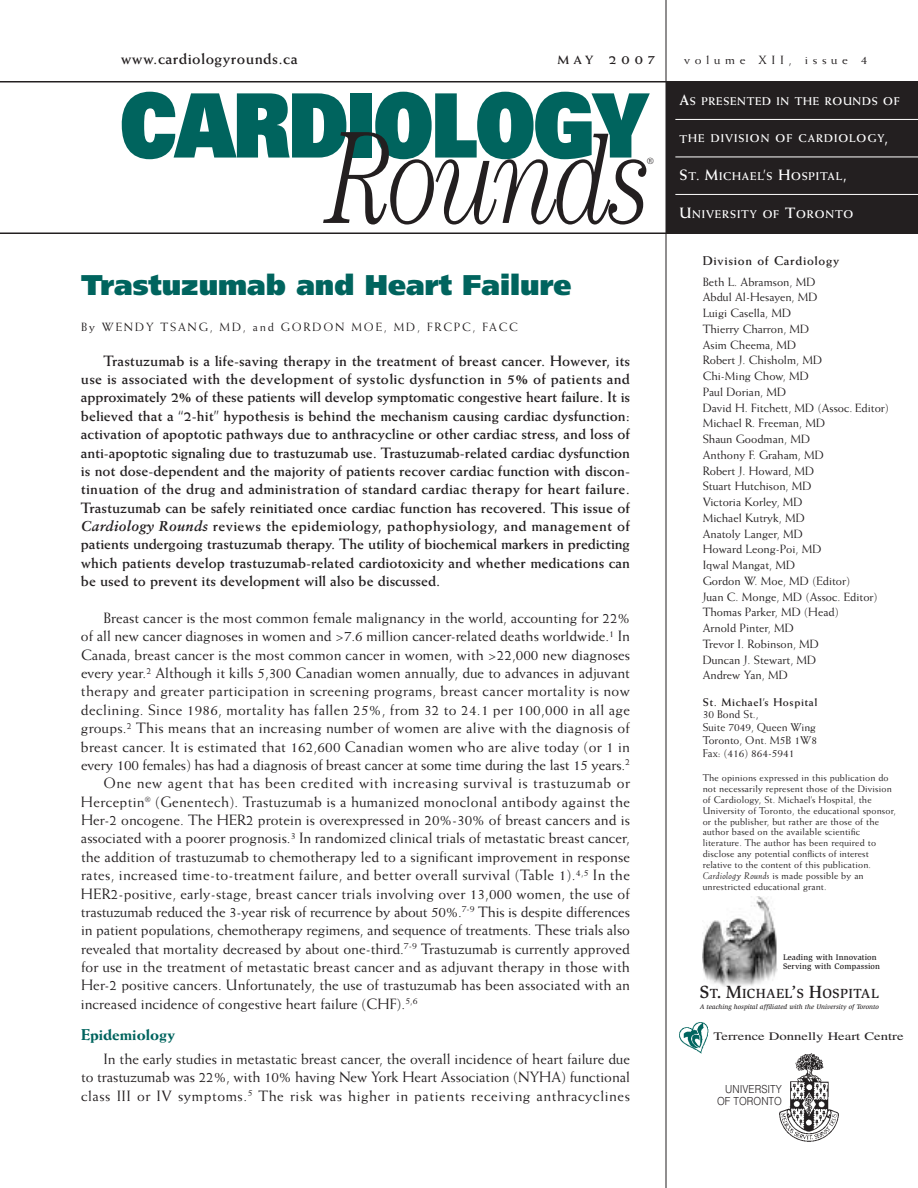
<style>
.page{position:relative;width:918px;height:1188px;background:#fff}
.page>*{position:absolute;margin:0;border:0;box-sizing:border-box;transform-origin:0 0}
.t1{font:italic 300 132px "Century";letter-spacing:-.045em;color:#231f20;scale:.75 1}
.t2{font:900 88.8px "Univers";letter-spacing:-.03em;color:#00645e;scale:.85 1}
.t3{font:900 28.5px "Frutiger";color:#00645e}
.t4{font:700 15.75px "Weiss";letter-spacing:.03em;color:#231f20}
.t5{font:800 15.75px "Weiss";color:#00645e}
.t6{font:15px/18.3px "Weiss";letter-spacing:.005em;color:#231f20;text-align:justify}
.t7{font:700 15px/18.3px "Weiss";color:#231f20;text-align:justify}
.t8{font:15px "Weiss";letter-spacing:.025em;color:#231f20}
.t9{font:15px "Weiss";letter-spacing:.035em;color:#231f20}
.t10{font:500 13.65px "Slimbach";letter-spacing:.02em;color:#231f20}
.t11{font:700 13.5px "Weiss";color:#231f20;scale:1.1 1}
.t12{font:700 12.75px "Weiss";letter-spacing:.055em;color:#231f20}
.t13{font:12px/15.8px "Weiss";color:#231f20}
.t14{font:12px "Weiss";letter-spacing:.15em;color:#231f20}
.t15{font:12px "Weiss";letter-spacing:.35em;color:#231f20;scale:1.1 1}
.t16{font:11.55px "Times";color:#231f20;scale:1.28 1}
.t17{font:700 11.25px "Weiss";letter-spacing:.075em;color:#fff}
.t18{font:11.25px/12.8px "Weiss";color:#231f20}
.t19{font:700 11.25px "Weiss";letter-spacing:.055em;color:#231f20}
.t20{font:300 11.1px/12px "Helvetica";color:#231f20;text-align:right;scale:.9 1}
.t21{font:9.75px/10.8px "Weiss";letter-spacing:.015em;color:#231f20}
.t22{font:300 9px "Century";color:#231f20}
.t23{font:500 8.25px/9.6px "Slimbach";letter-spacing:.015em;color:#231f20}
.t24{font:italic 500 6.75px "Slimbach";color:#231f20}
.s1{font-size:12px}
.s2{font-size:15px}
.s3{font-family:"Sabon";font-style:italic;font-size:14.25px}
.s4{font-style:italic}
.s5{font-size:18.15px}
</style>
<div class="page">
<hr style="left:666px;top:0;width:1px;height:1188px;background:#231f20">
<hr style="left:0;top:81px;width:666px;height:1px;background:#231f20">
<hr style="left:0;top:232px;width:666px;height:2px;background:#231f20">
<div style="left:666px;top:81px;width:252px;height:153px;background:#231f20"></div>
<hr style="left:675px;top:119px;width:243px;height:1px;background:#fff">
<hr style="left:675px;top:157px;width:243px;height:1px;background:#fff">
<hr style="left:675px;top:194px;width:243px;height:1px;background:#fff">
<img style="left:702px;top:897px;width:76px;height:90px">
<img style="left:779px;top:1053px;width:60px;height:89px">
<img style="left:679px;top:1023px;width:30px;height:30px">
<p class="t4" style="left:121px;top:53px;width:178px">www.cardiologyrounds.ca</p>
<h2 class="t2" style="left:120px;top:93px;width:623px">CARDIOLOGY</h2>
<p class="t11" style="left:557px;top:54px;width:91px"><span class="s1">MAY</span> 2007</p>
<p class="t15" style="left:684px;top:55px;width:168px">volume XII, issue 4</p>
<p class="t17" style="left:680px;top:97px;width:222px"><span class="s2">A</span>S PRESENTED IN THE ROUNDS OF</p>
<p class="t17" style="left:680px;top:135px;width:211px">THE DIVISION OF CARDIOLOGY<span class="s2">,</span></p>
<p class="t17" style="left:680px;top:172px;width:169px"><span class="s2">S</span>T<span class="s2">. M</span>ICHAEL<span class="s2">’</span>S <span class="s2">H</span>OSPITAL<span class="s2">,</span></p>
<p class="t17" style="left:680px;top:210px;width:175px"><span class="s2">U</span>NIVERSITY OF <span class="s2">T</span>ORONTO</p>
<h1 class="t1" style="left:329px;top:132px;width:431px">Rounds</h1>
<p class="t22" style="left:647px;top:158px;width:9px">®</p>
<h3 class="t3" style="left:81px;top:274px;width:492px">Trastuzumab and Heart Failure</h3>
<p class="t14" style="left:81px;top:322px;width:438px">By WENDY TSANG, MD, and GORDON MOE, MD, FRCPC, FACC</p>
<p class="t7" style="left:81px;top:353px;width:551px;text-indent:23px">Trastuzumab is a life-saving therapy in the treatment of breast cancer. However, its use is associated with the development of systolic dysfunction in 5% of patients and approximately 2% of these patients will develop symptomatic congestive heart failure. It is believed that a “2-hit” hypothesis is behind the mechanism causing cardiac dysfunction: activation of apoptotic pathways due to anthracycline or other cardiac stress, and loss of anti-apoptotic signaling due to trastuzumab use. Trastuzumab-related cardiac dysfunction is not dose-dependent and the majority of patients recover cardiac function with discon&shy;tinuation of the drug and administration of standard cardiac therapy for heart failure.<br>Trastuzumab can be safely reinitiated once cardiac function has recovered. This issue of <span class="s3">Cardiology Rounds</span> reviews the epidemiology, pathophysiology, and management of patients undergoing trastuzumab therapy. The utility of biochemical markers in predicting which patients develop trastuzumab-related cardiotoxicity and whether medications can be used to prevent its development will also be discussed.</p>
<p class="t6" style="left:103px;top:610px;width:528px">Breast cancer is the most common female malignancy in the world, accounting for 22%</p>
<p class="t6" style="left:81px;top:628px;width:551px">of all new cancer diagnoses in women and &gt;7.6 million cancer-related deaths worldwide.<sup>1</sup> In</p>
<p class="t6" style="left:81px;top:646px;width:551px">Canada, breast cancer is the most common cancer in women, with &gt;22,000 new diagnoses</p>
<p class="t6" style="left:81px;top:665px;width:550px">every year.<sup>2</sup> Although it kills 5,300 Canadian women annually, due to advances in adjuvant</p>
<p class="t6" style="left:81px;top:683px;width:551px">therapy and greater participation in screening programs, breast cancer mortality is now</p>
<p class="t8" style="left:81px;top:704px;width:550px">declining. Since 1986, mortality has fallen 25%, from 32 to 24.1 per 100,000 in all age</p>
<p class="t6" style="left:81px;top:720px;width:551px">groups.<sup>2</sup> This means that an increasing number of women are alive with the diagnosis of</p>
<p class="t6" style="left:81px;top:738px;width:550px">breast cancer. It is estimated that 162,600 Canadian women who are alive today (or 1 in</p>
<p class="t6" style="left:81px;top:757px;width:550px">every 100 females) has had a diagnosis of breast cancer at some time during the last 15 years.<sup>2</sup></p>
<p class="t9" style="left:104px;top:778px;width:528px">One new agent that has been credited with increasing survival is trastuzumab or</p>
<p class="t6" style="left:81px;top:793px;width:551px">Herceptin<sup>®</sup> (Genentech). Trastuzumab is a humanized monoclonal antibody against the</p>
<p class="t6" style="left:81px;top:812px;width:550px">Her-2 oncogene. The HER2 protein is overexpressed in 20%-30% of breast cancers and is</p>
<p class="t6" style="left:81px;top:830px;width:550px">associated with a poorer prognosis.<sup>3</sup> In randomized clinical trials of metastatic breast cancer,</p>
<p class="t6" style="left:81px;top:849px;width:551px">the addition of trastuzumab to chemotherapy led to a significant improvement in response</p>
<p class="t6" style="left:81px;top:867px;width:550px">rates, increased time-to-treatment failure, and better overall survival (Table 1).<sup>4,5</sup> In the</p>
<p class="t6" style="left:81px;top:885px;width:551px">HER2-positive, early-stage, breast cancer trials involving over 13,000 women, the use of</p>
<p class="t6" style="left:81px;top:904px;width:551px">trastuzumab reduced the 3-year risk of recurrence by about 50%.<sup>7-9</sup> This is despite differences</p>
<p class="t6" style="left:81px;top:922px;width:550px">in patient populations, chemotherapy regimens, and sequence of treatments. These trials also</p>
<p class="t6" style="left:81px;top:940px;width:550px">revealed that mortality decreased by about one-third.<sup>7-9</sup> Trastuzumab is currently approved</p>
<p class="t6" style="left:81px;top:959px;width:551px">for use in the treatment of metastatic breast cancer and as adjuvant therapy in those with</p>
<p class="t6" style="left:81px;top:977px;width:550px">Her-2 positive cancers. Unfortunately, the use of trastuzumab has been associated with an</p>
<p class="t6" style="left:81px;top:996px;width:338px">increased incidence of congestive heart failure (CHF).<sup>5,6</sup></p>
<p class="t5" style="left:81px;top:1029px;width:96px">Epidemiology</p>
<p class="t6" style="left:81px;top:1051px;width:551px;text-indent:22px">In the early studies in metastatic breast cancer, the overall incidence of heart failure due to trastuzumab was 22%, with 10% having New York Heart Association (NYHA) functional class III or IV symptoms.<sup>5</sup> The risk was higher in patients receiving anthracyclines</p>
<p class="t12" style="left:703px;top:257px;width:138px">Division of Cardiology</p>
<p class="t13" style="left:703px;top:275px;width:188px">Beth L. Abramson, MD<br>Abdul Al-Hesayen, MD<br>Luigi Casella, MD<br>Thierry Charron, MD<br>Asim Cheema, MD<br>Robert J. Chisholm, MD<br>Chi-Ming Chow, MD<br>Paul Dorian, MD<br>David H. Fitchett, MD (Assoc. Editor)<br>Michael R. Freeman, MD<br>Shaun Goodman, MD<br>Anthony F. Graham, MD<br>Robert J. Howard, MD<br>Stuart Hutchison, MD<br>Victoria Korley, MD<br>Michael Kutryk, MD<br>Anatoly Langer, MD<br>Howard Leong-Poi, MD<br>Iqwal Mangat, MD<br>Gordon W. Moe, MD (Editor)<br>Juan C. Monge, MD (Assoc. Editor)<br>Thomas Parker, MD (Head)<br>Arnold Pinter, MD<br>Trevor I. Robinson, MD<br>Duncan J. Stewart, MD<br>Andrew Yan, MD</p>
<p class="t19" style="left:703px;top:698px;width:116px">St. Michael’s Hospital</p>
<p class="t18" style="left:703px;top:709px;width:116px">30 Bond St.,<br>Suite 7049, Queen Wing<br>Toronto, Ont. M5B 1W8<br>Fax: (416) 864-5941</p>
<p class="t21" style="left:703px;top:773px;width:195px">The opinions expressed in this publication do not necessarily represent those of the Division of Cardiology, St. Michael’s Hospital, the University of Toronto, the educational sponsor, or the publisher, but rather are those of the author based on the available scientific literature. The author has been required to disclose any potential conflicts of interest relative to the content of this publication.<br><span class="s4">Cardiology Rounds</span> is made possible by an unrestricted educational grant.</p>
<p class="t23" style="left:783px;top:953px;width:99px">Leading with Innovation<br>Serving with Compassion</p>
<p class="t10" style="left:700px;top:988px;width:180px"><span class="s5">S</span>T<span class="s5">. M</span>ICHAEL<span class="s5">’</span>S <span class="s5">H</span>OSPITAL</p>
<p class="t24" style="left:700px;top:1004px;width:181px">A teaching hospital affiliated with the University of Toronto</p>
<p class="t16" style="left:714px;top:1032px;width:150px">Terrence Donnelly Heart Centre</p>
<p class="t20" style="left:717px;top:1083px;width:73px">UNIVERSITY<br>OF TORONTO</p>
</div>
